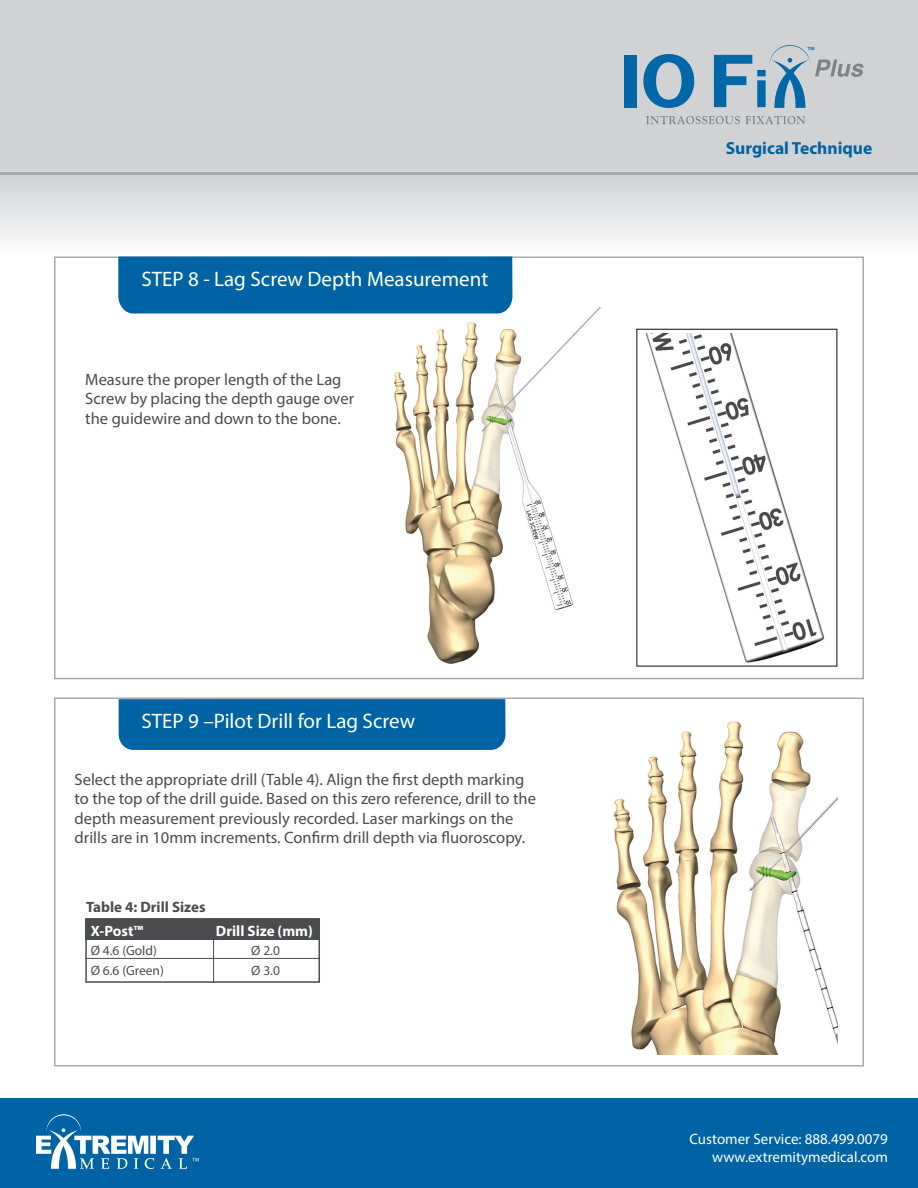
<style>
.page{position:relative;width:918px;height:1188px;background:#fff}
.page>*{position:absolute;margin:0;border:0;box-sizing:border-box;transform-origin:0 0}
.t1{font:21px "Myriad Pro";color:#fff}
.t2{font:700 17.55px "Myriad Pro";color:#0063a4}
.t3{font:16.5px/19.5px "Myriad Pro";color:#4b4c4d}
.t4{font:15px/18px "Myriad Pro";color:#fff;text-align:right}
.t5{font:700 15px "Myriad Pro";color:#fff}
.t6{font:700 15px "Myriad Pro";color:#4b4c4d}
.t7{font:13.5px "Myriad Pro";color:#4b4c4d}
.t8{font:12px "Myriad Pro";color:#0063a4}
</style>
<div class="page">
<div style="left:54px;top:698px;width:810px;height:368px;border:2px solid #a8a9ad"></div>
<div style="left:0;top:174px;width:918px;height:83px;background:linear-gradient(to bottom,#d0d2d4,#fefefe)"></div>
<div style="left:0;top:0;width:918px;height:172px;background:#d1d2d4"></div>
<div style="left:0;top:1098px;width:918px;height:90px;background:#0063a4"></div>
<svg style="left:36px;top:1114px;width:163px;height:55px"></svg>
<hr style="left:0;top:172px;width:918px;height:3px;background:#a8a9ad">
<div style="left:119px;top:699px;width:386px;height:51px;background:#0063a4"></div>
<img style="left:394px;top:308px;width:207px;height:356px">
<img style="left:645px;top:333px;width:180px;height:330px">
<div style="left:118px;top:257px;width:394px;height:57px;background:#0063a4"></div>
<img style="left:614px;top:721px;width:223px;height:333px">
<div style="left:85px;top:918px;width:235px;height:65px;background:#fff;border:2px solid #4b4c4d"></div>
<div style="left:86px;top:919px;width:234px;height:21px;background:#4b4c4d"></div>
<hr style="left:86px;top:958px;width:233px;height:1px;background:#4b4c4d">
<hr style="left:213px;top:934px;width:1px;height:49px;background:#4b4c4d">
<svg style="left:646px;top:116px;width:159px;height:8px"></svg>
<div style="left:624px;top:55px;width:12px;height:52px;background:#0068a9"></div>
<svg style="left:643px;top:54px;width:51px;height:54px"></svg>
<svg style="left:714px;top:45px;width:150px;height:63px"></svg>
<p class="t1" style="left:141px;top:266px;width:348px">STEP 8 - Lag Screw Depth Measurement</p>
<p class="t3" style="left:85px;top:369px;width:270px">Measure the proper length of the Lag<br>Screw by placing the depth gauge over the guidewire and down to the bone.</p>
<p class="t1" style="left:141px;top:708px;width:275px">STEP 9 –Pilot Drill for Lag Screw</p>
<p class="t3" style="left:75px;top:769px;width:463px">Select the appropriate drill (Table 4). Align the first depth marking to the top of the drill guide. Based on this zero reference, drill to the depth measurement previously recorded. Laser markings on the drills are in 10mm increments. Confirm drill depth via fluoroscopy.</p>
<p class="t6" style="left:86px;top:897px;width:121px">Table 4: Drill Sizes</p>
<p class="t5" style="left:91px;top:921px;width:54px">X-Post™</p>
<p class="t5" style="left:216px;top:921px;width:98px">Drill Size (mm)</p>
<p class="t7" style="left:91px;top:942px;width:68px">Ø 4.6 (Gold)</p>
<p class="t7" style="left:251px;top:942px;width:30px">Ø 2.0</p>
<p class="t7" style="left:91px;top:962px;width:75px">Ø 6.6 (Green)</p>
<p class="t7" style="left:251px;top:962px;width:30px">Ø 3.0</p>
<p class="t8" style="left:807px;top:43px;width:9px">™</p>
<p class="t2" style="left:726px;top:137px;width:148px">Surgical Technique</p>
<p class="t4" style="left:689px;top:1130px;width:200px">Customer Service: 888.499.0079 www.extremitymedical.com</p>
</div>
